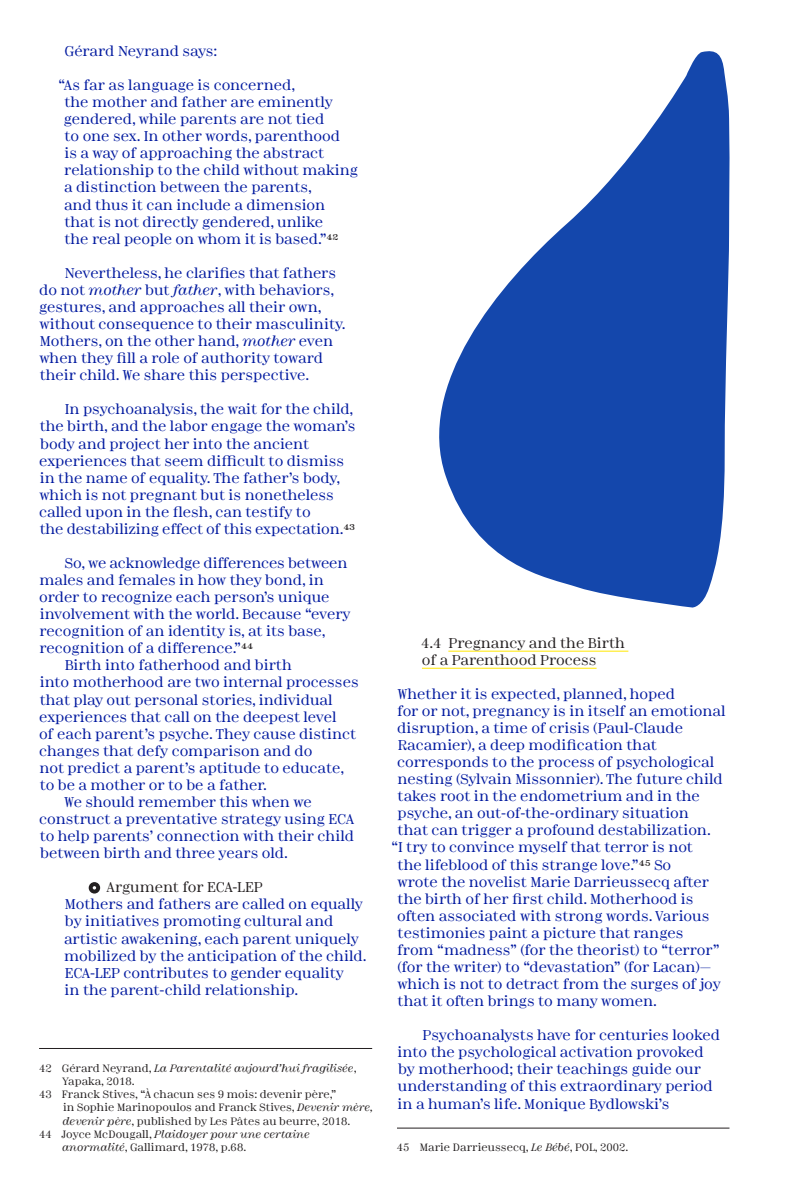
<style>
.page{position:relative;width:794px;height:1191px;background:#fff}
.page>*{position:absolute;margin:0;border:0;box-sizing:border-box;transform-origin:0 0}
._03B_Minotaur_8_9_75{font:13.47px/17.2px "Minotaur";color:#00199f}
._09_Minotaur_8_9_75{font:13.47px/17.2px "Minotaur";color:#00199f}
._06B_Minotaur_8_9_75{font:13.47px/17px "Minotaur";color:#00199f}
._08_Minotaur_8_9_75{font:13.47px/17.2px "Minotaur";color:#231f20}
._06A_Minotaur_8_9_75{font:13.47px "Minotaur";letter-spacing:-.01em;color:#231f20}
._04_Minotaur_Legende{font:10.15px/13.3px "Minotaur";letter-spacing:.005em;color:#231f20}
._04_Minotaur_Legende-2{font:italic 10.15px/13.3px "Minotaur";letter-spacing:.005em;color:#231f20}
.s1{color:#231f20}
.s2{font-style:italic}
.s3{font-style:normal}
</style>
<div class="page">
<hr style="left:448px;top:650px;width:180px;height:1px;background:#ffe700">
<hr style="left:422px;top:668px;width:174px;height:1px;background:#ffe700">
<hr style="left:397px;top:1127px;width:332px;height:1px;background:#231f20">
<svg style="left:89px;top:882px;width:11px;height:11px"></svg>
<hr style="left:39px;top:1048px;width:333px;height:1px;background:#231f20">
<svg style="left:439px;top:51px;width:291px;height:556px;fill:#1447ac"></svg>
<p class="_03B_Minotaur_8_9_75" style="left:64px;top:41px;width:154px">Gérard Neyrand says:</p>
<p class="_09_Minotaur_8_9_75" style="left:64px;top:76px;width:296px;text-indent:-5px">“As far as language is concerned,<br>the mother and father are eminently gendered, while parents are not tied<br>to one sex. In other words, parenthood<br>is a way of approaching the abstract relationship to the child without making a distinction between the parents,<br>and thus it can include a dimension<br>that is not directly gendered, unlike<br>the real people on whom it is based.”<span class="s1">42</span></p>
<p class="_03B_Minotaur_8_9_75" style="left:39px;top:263px;width:308px;text-indent:26px">Nevertheless, he clarifies that fathers do not <span class="s2">mother</span> but <span class="s2">father</span>, with behaviors, gestures, and approaches all their own, without consequence to their masculinity.<br>Mothers, on the other hand, <span class="s2">mother</span> even when they fill a role of authority toward their child. We share this perspective.</p>
<p class="_03B_Minotaur_8_9_75" style="left:39px;top:400px;width:318px;text-indent:25px">In psychoanalysis, the wait for the child, the birth, and the labor engage the woman’s body and project her into the ancient experiences that seem difficult to dismiss in the name of equality. The father’s body, which is not pregnant but is nonetheless called upon in the flesh, can testify to<br>the destabilizing effect of this expectation.<span class="s1">43</span></p>
<p class="_03B_Minotaur_8_9_75" style="left:39px;top:553px;width:313px;text-indent:26px">So, we acknowledge differences between males and females in how they bond, in order to recognize each person’s unique involvement with the world. Because “every recognition of an identity is, at its base, recognition of a difference.”<span class="s1">44</span></p>
<p class="_03B_Minotaur_8_9_75" style="left:39px;top:656px;width:321px;text-indent:25px">Birth into fatherhood and birth<br>into motherhood are two internal processes that play out personal stories, individual experiences that call on the deepest level<br>of each parent’s psyche. They cause distinct changes that defy comparison and do<br>not predict a parent’s aptitude to educate, to be a mother or to be a father.</p>
<p class="_03B_Minotaur_8_9_75" style="left:39px;top:792px;width:317px;text-indent:25px">We should remember this when we construct a preventative strategy using ECA to help parents’ connection with their child between birth and three years old.</p>
<p class="_06A_Minotaur_8_9_75" style="left:107px;top:877px;width:157px">Argument for ECA-LEP</p>
<p class="_06B_Minotaur_8_9_75" style="left:64px;top:895px;width:304px">Mothers and fathers are called on equally by initiatives promoting cultural and artistic awakening, each parent uniquely mobilized by the anticipation of the child.<br>ECA-LEP contributes to gender equality<br>in the parent-child relationship.</p>
<p class="_04_Minotaur_Legende-2" style="left:62px;top:1060px;width:296px;text-indent:-23px"><span class="s3">42 Gérard Neyrand,</span> La Parentalité aujourd’hui fragilisée<span class="s3">,<br>Yapaka, 2018.</span></p>
<p class="_04_Minotaur_Legende" style="left:62px;top:1087px;width:312px;text-indent:-23px">43 Franck Stives, “À chacun ses 9 mois: devenir père,”<br>in Sophie Marinopoulos and Franck Stives, <span class="s2">Devenir mère, devenir père</span>, published by Les Pâtes au beurre, 2018.</p>
<p class="_04_Minotaur_Legende" style="left:62px;top:1127px;width:249px;text-indent:-23px">44 Joyce McDougall, <span class="s2">Plaidoyer pour une certaine anormalité</span>, Gallimard, 1978, p.68.</p>
<p class="_08_Minotaur_8_9_75" style="left:421px;top:633px;width:205px">4.4 Pregnancy and the Birth of a Parenthood Process</p>
<p class="_03B_Minotaur_8_9_75" style="left:397px;top:684px;width:279px">Whether it is expected, planned, hoped</p>
<p class="_03B_Minotaur_8_9_75" style="left:397px;top:701px;width:330px">for or not, pregnancy is in itself an emotional</p>
<p class="_03B_Minotaur_8_9_75" style="left:397px;top:718px;width:287px">disruption, a time of crisis (Paul-Claude</p>
<p class="_03B_Minotaur_8_9_75" style="left:398px;top:735px;width:259px">Racamier), a deep modification that</p>
<p class="_03B_Minotaur_8_9_75" style="left:397px;top:752px;width:318px">corresponds to the process of psychological</p>
<p class="_03B_Minotaur_8_9_75" style="left:397px;top:769px;width:327px">nesting (Sylvain Missonnier). The future child</p>
<p class="_03B_Minotaur_8_9_75" style="left:397px;top:787px;width:304px">takes root in the endometrium and in the</p>
<p class="_03B_Minotaur_8_9_75" style="left:397px;top:804px;width:293px">psyche, an out-of-the-ordinary situation</p>
<p class="_03B_Minotaur_8_9_75" style="left:397px;top:821px;width:315px">that can trigger a profound destabilization.</p>
<p class="_03B_Minotaur_8_9_75" style="left:391px;top:838px;width:301px">“I try to convince myself that terror is not</p>
<p class="_03B_Minotaur_8_9_75" style="left:397px;top:855px;width:275px">the lifeblood of this strange love.”<span class="s1">45</span> So</p>
<p class="_03B_Minotaur_8_9_75" style="left:397px;top:872px;width:313px">wrote the novelist Marie Darrieussecq after</p>
<p class="_03B_Minotaur_8_9_75" style="left:397px;top:889px;width:297px">the birth of her first child. Motherhood is</p>
<p class="_03B_Minotaur_8_9_75" style="left:397px;top:906px;width:314px">often associated with strong words. Various</p>
<p class="_03B_Minotaur_8_9_75" style="left:397px;top:923px;width:287px">testimonies paint a picture that ranges</p>
<p class="_03B_Minotaur_8_9_75" style="left:397px;top:940px;width:324px">from “madness” (for the theorist) to “terror”</p>
<p class="_03B_Minotaur_8_9_75" style="left:397px;top:957px;width:315px">(for the writer) to “devastation” (for Lacan)—</p>
<p class="_03B_Minotaur_8_9_75" style="left:397px;top:974px;width:325px">which is not to detract from the surges of joy</p>
<p class="_03B_Minotaur_8_9_75" style="left:397px;top:991px;width:261px">that it often brings to many women.</p>
<p class="_03B_Minotaur_8_9_75" style="left:397px;top:1025px;width:324px;text-indent:25px">Psychoanalysts have for centuries looked into the psychological activation provoked by motherhood; their teachings guide our understanding of this extraordinary period in a human’s life. Monique Bydlowski’s</p>
<p class="_04_Minotaur_Legende" style="left:397px;top:1140px;width:233px">45 Marie Darrieussecq, <span class="s2">Le Bébé</span>, POL, 2002.</p>
</div>
